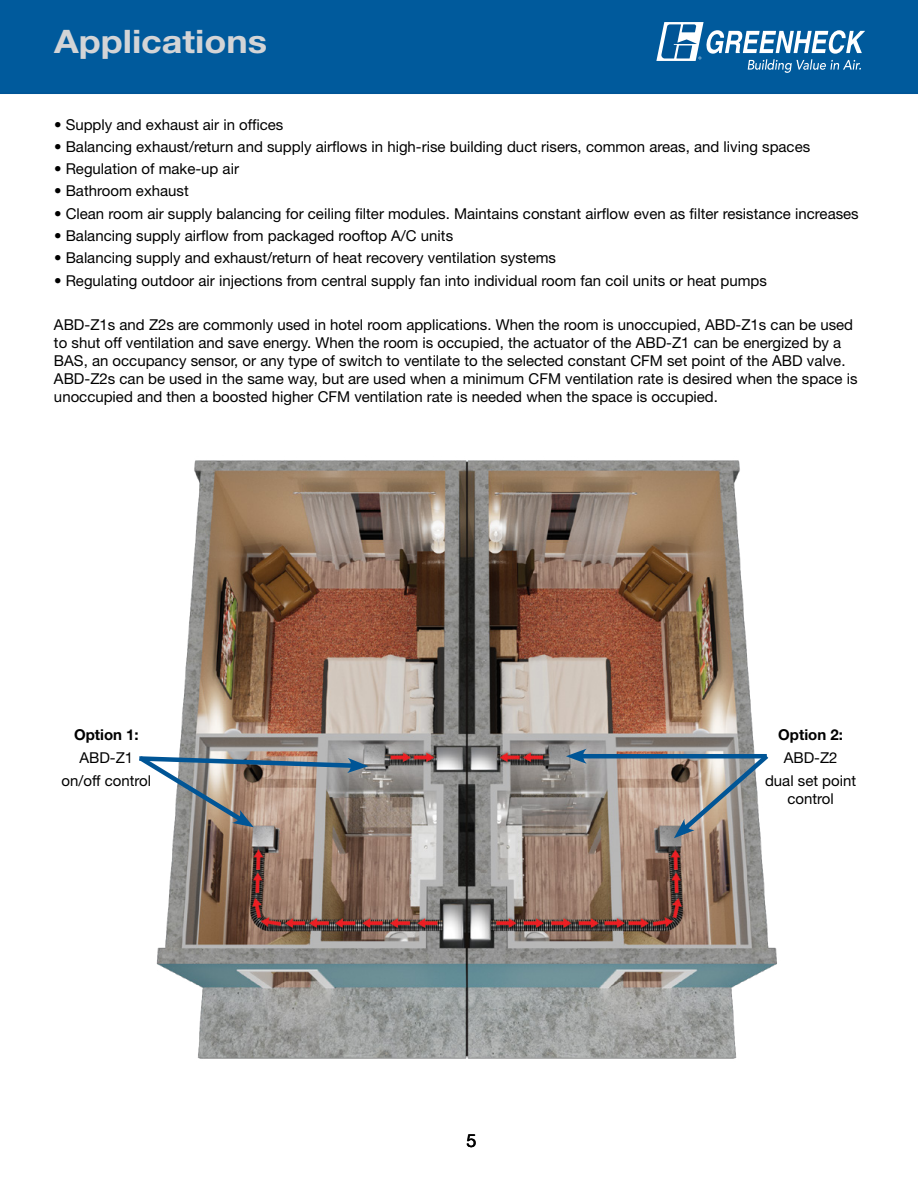
<style>
.page{position:relative;width:918px;height:1188px;background:#fff}
.page>*{position:absolute;margin:0;border:0;box-sizing:border-box;transform-origin:0 0}
.t1{font:700 32.4px "Helvetica Neue LT Std";color:#d3d4d6;scale:1.11 1}
.t2{font:700 32.4px "Helvetica Neue LT Std";color:#c7c8ca;scale:1.11 1}
.t3{font:18px "Helvetica Neue LT Std";color:#000}
.t4{font:15px/18px "Helvetica Neue LT Std";color:#000;text-align:center}
.t5{font:700 15px "Helvetica Neue LT Std";color:#000}
</style>
<div class="page">
<div style="left:0;top:0;width:918px;height:94px;background:#005a9c"></div>
<svg style="left:656px;top:22px;width:209px;height:51px"></svg>
<img style="left:156px;top:460px;width:621px;height:599px">
<svg style="left:139px;top:752px;width:229px;height:75px;background:#a29d99"></svg>
<hr style="left:578px;top:754px;width:189px;height:4px;background:#005596">
<svg style="left:566px;top:749px;width:21px;height:15px"></svg>
<svg style="left:674px;top:750px;width:99px;height:88px"></svg>
<h1 class="t1" style="left:54px;top:22px;width:194px">Applications</h1>
<h1 class="t2" style="left:87px;top:22px;width:202px">Page Header</h1>
<p class="t4" style="left:54px;top:115px;width:231px">• Supply and exhaust air in offices</p>
<p class="t4" style="left:54px;top:137px;width:758px">• Balancing exhaust/return and supply airflows in high-rise building duct risers, common areas, and living spaces</p>
<p class="t4" style="left:54px;top:160px;width:187px">• Regulation of make-up air</p>
<p class="t4" style="left:54px;top:182px;width:136px">• Bathroom exhaust</p>
<p class="t4" style="left:54px;top:204px;width:806px">• Clean room air supply balancing for ceiling filter modules. Maintains constant airflow even as filter resistance increases</p>
<p class="t4" style="left:54px;top:227px;width:401px">• Balancing supply airflow from packaged rooftop A/C units</p>
<p class="t4" style="left:54px;top:249px;width:504px">• Balancing supply and exhaust/return of heat recovery ventilation systems</p>
<p class="t4" style="left:54px;top:271px;width:714px">• Regulating outdoor air injections from central supply fan into individual room fan coil units or heat pumps</p>
<p class="t4" style="left:54px;top:316px;width:805px;text-align:left">ABD-Z1s and Z2s are commonly used in hotel room applications. When the room is unoccupied, ABD-Z1s can be used to shut off ventilation and save energy. When the room is occupied, the actuator of the ABD-Z1 can be energized by a BAS, an occupancy sensor, or any type of switch to ventilate to the selected constant CFM set point of the ABD valve.<br>ABD-Z2s can be used in the same way, but are used when a minimum CFM ventilation rate is desired when the space is unoccupied and then a boosted higher CFM ventilation rate is needed when the space is occupied.</p>
<p class="t5" style="left:74px;top:725px;width:66px">Option 1:</p>
<p class="t4" style="left:62px;top:747px;width:91px;line-height:22.4px">ABD-Z1 on/off control</p>
<p class="t3" style="left:467px;top:1130px;width:12px">5</p>
<p class="t5" style="left:778px;top:725px;width:66px">Option 2:</p>
<p class="t4" style="left:765px;top:747px;width:93px;line-height:22.4px">ABD-Z2<br>dual set point</p>
<p class="t4" style="left:787px;top:789px;width:48px">control</p>
</div>
